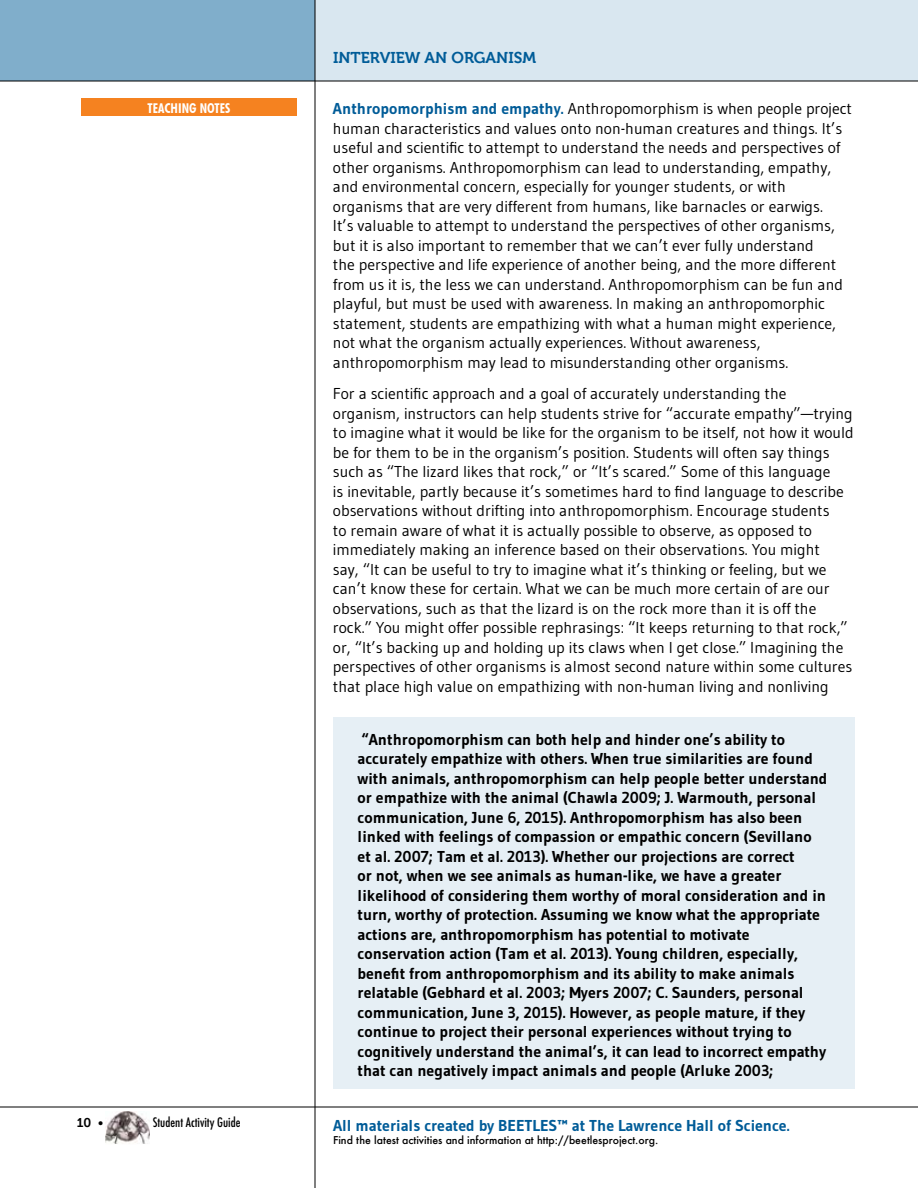
<style>
.page{position:relative;width:918px;height:1188px;background:#fff}
.page>*{position:absolute;margin:0;border:0;box-sizing:border-box;transform-origin:0 0}
.t1{font:15.75px/19.5px "Gudea";color:#000}
.t2{font:700 15.75px/19.5px "Gudea";color:#000}
.t3{font:700 15.75px "Gudea";color:#005c98}
.t4{font:15.75px "Museo 700";color:#005c98}
.t5{font:700 condensed 13.5px "Futura BT";color:#fff}
.t6{font:500 condensed 12.75px "Futura";color:#000}
.t7{font:12.75px "Museo 700";color:#000}
.t8{font:500 10.5px "Futura";color:#000}
.s1{font-family:"Museo 500"}
.s2{font-weight:700;color:#005c98}
</style>
<div class="page">
<div style="left:0;top:0;width:315px;height:81px;background:#80aecb"></div>
<div style="left:315px;top:0;width:603px;height:81px;background:#d9e7f0"></div>
<hr style="left:315px;top:0;width:1px;height:1188px;background:#000">
<hr style="left:0;top:1107px;width:918px;height:1px;background:#000">
<div style="left:81px;top:98px;width:216px;height:18px;background:#f58220"></div>
<img style="left:105px;top:1112px;width:45px;height:32px">
<hr style="left:0;top:81px;width:918px;height:1px;background:#000">
<div style="left:333px;top:717px;width:522px;height:372px;background:#e6eff5"></div>
<p class="t5" style="left:148px;top:100px;width:84px">TEACHING NOTES</p>
<p class="t7" style="left:77px;top:1115px;width:29px">10 <span class="s1">•</span></p>
<p class="t6" style="left:153px;top:1114px;width:89px">Student Activity Guide</p>
<p class="t4" style="left:333px;top:49px;width:205px">INTERVIEW AN ORGANISM</p>
<p class="t1" style="left:333px;top:99px;width:521px"><span class="s2">Anthropomorphism and empathy.</span> Anthropomorphism is when people project human characteristics and values onto non-human creatures and things. It’s useful and scientific to attempt to understand the needs and perspectives of other organisms. Anthropomorphism can lead to understanding, empathy, and environmental concern, especially for younger students, or with organisms that are very different from humans, like barnacles or earwigs.<br>It’s valuable to attempt to understand the perspectives of other organisms, but it is also important to remember that we can’t ever fully understand<br>the perspective and life experience of another being, and the more different from us it is, the less we can understand. Anthropomorphism can be fun and playful, but must be used with awareness. In making an anthropomorphic statement, students are empathizing with what a human might experience, not what the organism actually experiences. Without awareness, anthropomorphism may lead to misunderstanding other organisms.</p>
<p class="t1" style="left:333px;top:384px;width:522px">For a scientific approach and a goal of accurately understanding the organism, instructors can help students strive for “accurate empathy”—trying to imagine what it would be like for the organism to be itself, not how it would be for them to be in the organism’s position. Students will often say things such as “The lizard likes that rock,” or “It’s scared.” Some of this language<br>is inevitable, partly because it’s sometimes hard to find language to describe observations without drifting into anthropomorphism. Encourage students<br>to remain aware of what it is actually possible to observe, as opposed to immediately making an inference based on their observations. You might<br>say, “It can be useful to try to imagine what it’s thinking or feeling, but we can’t know these for certain. What we can be much more certain of are our observations, such as that the lizard is on the rock more than it is off the rock.” You might offer possible rephrasings: “It keeps returning to that rock,” or, “It’s backing up and holding up its claws when I get close.” Imagining the perspectives of other organisms is almost second nature within some cultures that place high value on empathizing with non-human living and nonliving</p>
<p class="t2" style="left:358px;top:730px;width:471px">“Anthropomorphism can both help and hinder one’s ability to accurately empathize with others. When true similarities are found with animals, anthropomorphism can help people better understand or empathize with the animal (Chawla 2009; J. Warmouth, personal communication, June 6, 2015). Anthropomorphism has also been linked with feelings of compassion or empathic concern (Sevillano et al. 2007; Tam et al. 2013). Whether our projections are correct<br>or not, when we see animals as human-like, we have a greater likelihood of considering them worthy of moral consideration and in turn, worthy of protection. Assuming we know what the appropriate actions are, anthropomorphism has potential to motivate conservation action (Tam et al. 2013). Young children, especially, benefit from anthropomorphism and its ability to make animals relatable (Gebhard et al. 2003; Myers 2007; C. Saunders, personal communication, June 3, 2015). However, as people mature, if they continue to project their personal experiences without trying to cognitively understand the animal’s, it can lead to incorrect empathy that can negatively impact animals and people (Arluke 2003;</p>
<p class="t3" style="left:333px;top:1116px;width:458px">All materials created by BEETLES™ at The Lawrence Hall of Science.</p>
<p class="t8" style="left:333px;top:1133px;width:327px">Find the latest activities and information at http://beetlesproject.org.</p>
</div>
